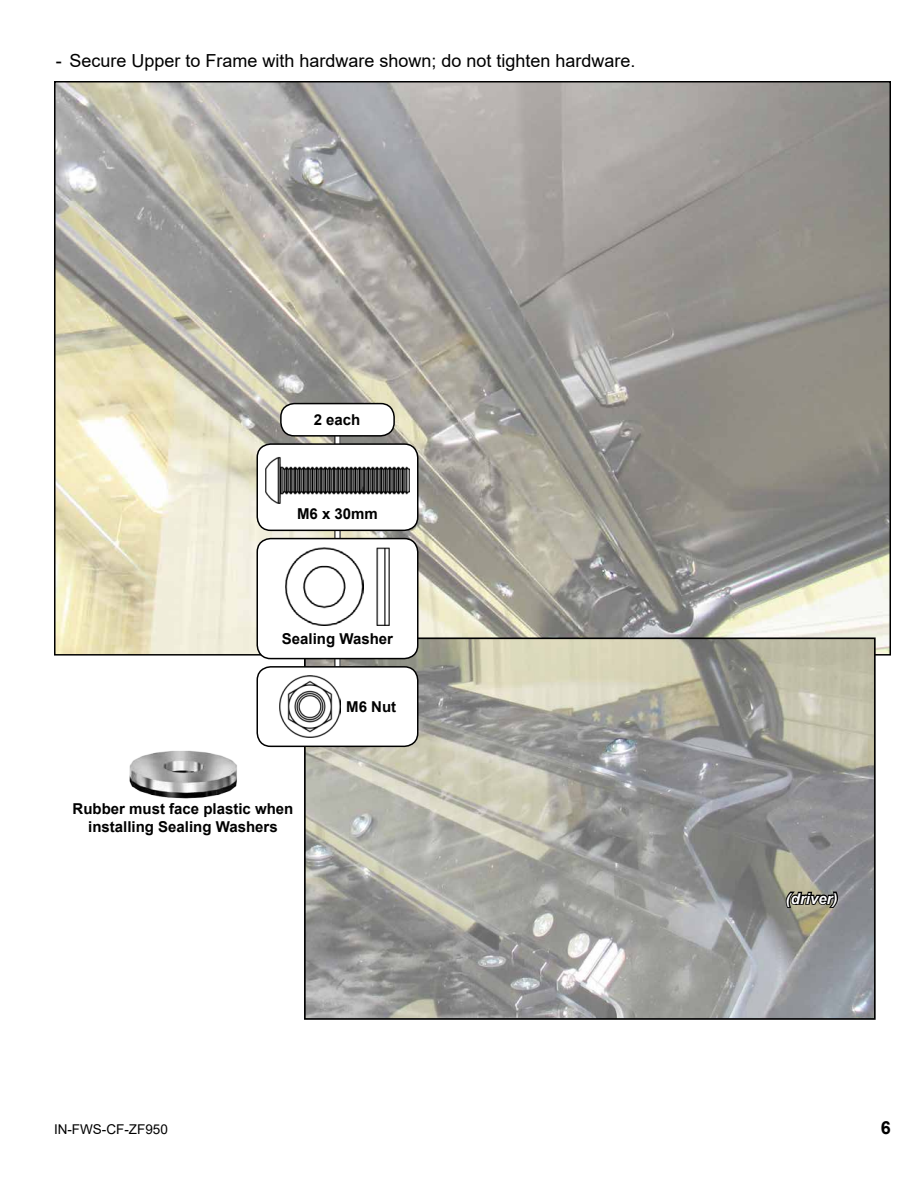
<style>
.page{position:relative;width:918px;height:1188px;background:#fff}
.page>*{position:absolute;margin:0;border:0;box-sizing:border-box;transform-origin:0 0}
.t1{font:18px "Arial";color:#000}
.t2{font:700 18px "Arial";color:#000}
.t3{font:700 15px/18px "Arial";color:#000;text-align:center}
.t4{font:italic 700 15px "Arial";color:#fff}
.t5{font:13.5px "Arial";color:#000}
</style>
<div class="page">
<img style="left:57px;top:84px;width:831px;height:569px">
<img style="left:307px;top:640px;width:566px;height:377px">
<div style="left:304px;top:637px;width:572px;height:383px;border:2px solid #000"></div>
<svg style="left:784px;top:890px;width:56px;height:19px"></svg>
<img style="left:129px;top:750px;width:108px;height:49px">
<svg style="left:337px;top:437px;width:1px;height:229px"></svg>
<div style="left:257px;top:667px;width:161px;height:79px;background:#fff;border-radius:14px"></div>
<div style="left:257px;top:666px;width:162px;height:81px;border:2px solid #000;border-radius:14px"></div>
<img style="left:279px;top:676px;width:62px;height:62px">
<div style="left:257px;top:539px;width:161px;height:120px;background:#fff;border-radius:14px"></div>
<div style="left:257px;top:538px;width:162px;height:121px;border:2px solid #000;border-radius:14px"></div>
<img style="left:376px;top:547px;width:13px;height:78px">
<img style="left:286px;top:547px;width:77px;height:78px">
<div style="left:281px;top:404px;width:113px;height:32px;background:#fff;border-radius:14px"></div>
<div style="left:280px;top:403px;width:115px;height:34px;border:2px solid #000;border-radius:14px"></div>
<div style="left:257px;top:444px;width:161px;height:86px;background:#fff;border-radius:14px"></div>
<div style="left:256px;top:443px;width:162px;height:88px;border:2px solid #000;border-radius:14px"></div>
<img style="left:266px;top:456px;width:143px;height:47px">
<p class="t1" style="left:56px;top:48px;width:581px">- Secure Upper to Frame with hardware shown; do not tighten hardware.</p>
<p class="t3" style="left:314px;top:411px;width:48px">2 each</p>
<p class="t3" style="left:297px;top:505px;width:82px">M6 x 30mm</p>
<p class="t3" style="left:282px;top:630px;width:113px">Sealing Washer</p>
<p class="t3" style="left:73px;top:800px;width:222px">Rubber must face plastic when installing Sealing Washers</p>
<p class="t3" style="left:346px;top:698px;width:51px">M6 Nut</p>
<p class="t4" style="left:786px;top:888px;width:53px">(driver)</p>
<p class="t5" style="left:54px;top:1120px;width:115px">IN-FWS-CF-ZF950</p>
<p class="t2" style="left:881px;top:1115px;width:12px">6</p>
</div>
